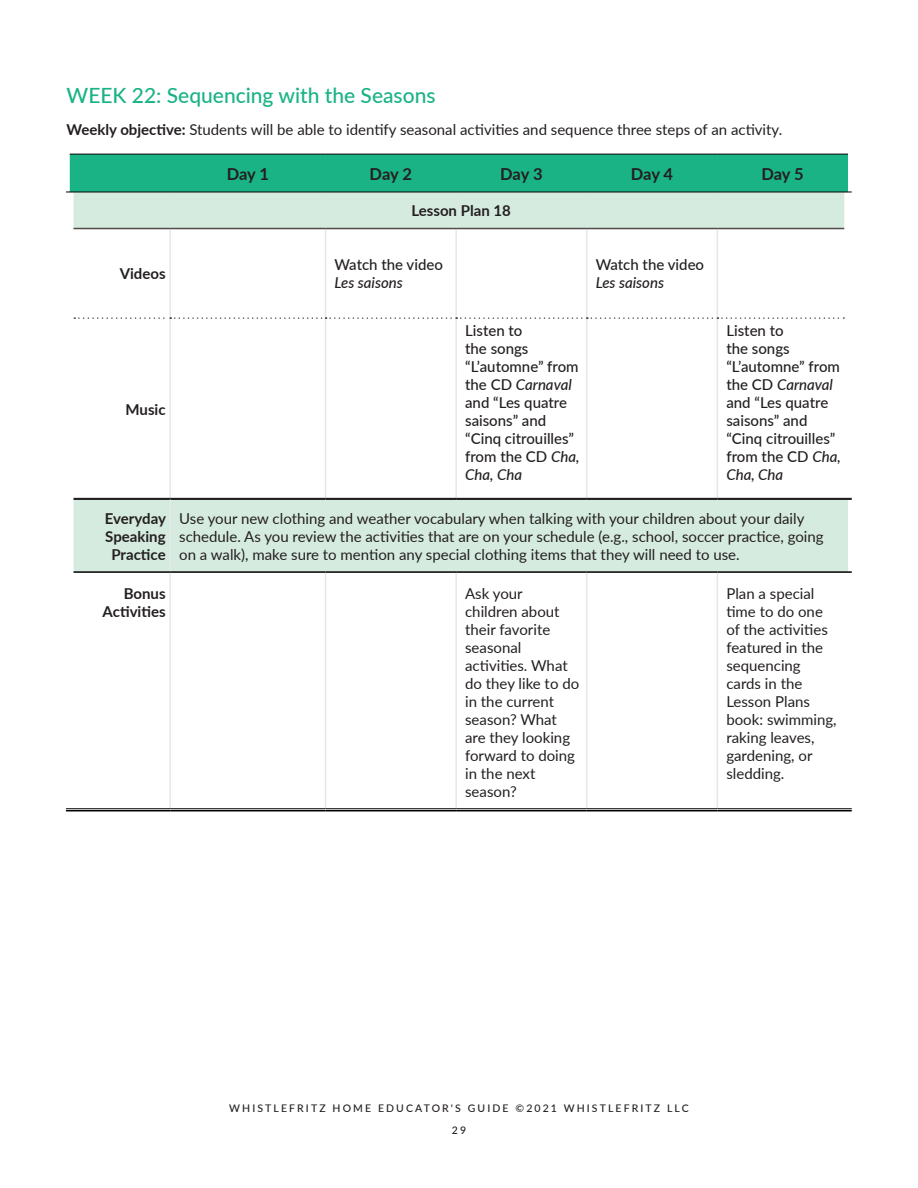
<style>
.page{position:relative;width:918px;height:1188px;background:#fff}
.page>*{position:absolute;margin:0;border:0;box-sizing:border-box;transform-origin:0 0}
.t1{font:500 21px "Lato";color:#1ab386}
.t2{font:700 16.5px "Lato";letter-spacing:-.015em;color:#231f20}
.t3{font:15px/18px "Lato";color:#231f20}
.t4{font:500 15px/18px "Lato";color:#231f20}
.t5{font:700 15px/18px "Lato";color:#231f20;text-align:center}
.t6{font:italic 500 15px "Lato";color:#231f20}
.t7{font:500 10.5px/21.1px "Lato";letter-spacing:.2em;color:#231f20;text-align:center}
.s1{font-weight:700}
.s2{font-style:italic}
</style>
<div class="page">
<div style="left:70px;top:155px;width:778px;height:37px;background:#1ab386"></div>
<svg style="left:74px;top:193px;width:774px;height:378px"></svg>
<div style="left:844px;top:192px;width:8px;height:37px;background:#fff"></div>
<div style="left:844px;top:229px;width:8px;height:89px;background:#fff"></div>
<div style="left:844px;top:318px;width:8px;height:180px;background:#fff"></div>
<hr style="left:169px;top:229px;width:2px;height:88px;background:#e6e7e9">
<hr style="left:325px;top:229px;width:1px;height:88px;background:#e6e7e9">
<hr style="left:455px;top:229px;width:2px;height:88px;background:#e6e7e9">
<hr style="left:586px;top:229px;width:2px;height:88px;background:#e6e7e9">
<hr style="left:717px;top:229px;width:1px;height:88px;background:#e6e7e9">
<hr style="left:169px;top:319px;width:2px;height:179px;background:#e6e7e9">
<hr style="left:325px;top:319px;width:1px;height:179px;background:#e6e7e9">
<hr style="left:455px;top:319px;width:2px;height:179px;background:#e6e7e9">
<hr style="left:586px;top:319px;width:2px;height:179px;background:#e6e7e9">
<hr style="left:717px;top:319px;width:1px;height:179px;background:#e6e7e9">
<hr style="left:169px;top:573px;width:2px;height:235px;background:#e6e7e9">
<hr style="left:325px;top:573px;width:1px;height:235px;background:#e6e7e9">
<hr style="left:455px;top:573px;width:2px;height:235px;background:#e6e7e9">
<hr style="left:586px;top:573px;width:2px;height:235px;background:#e6e7e9">
<hr style="left:717px;top:573px;width:1px;height:235px;background:#e6e7e9">
<svg style="left:74px;top:317px;width:771px;height:2px"></svg>
<hr style="left:74px;top:498px;width:96px;height:1px;background:#000">
<hr style="left:74px;top:499px;width:96px;height:1px;background:#000">
<hr style="left:170px;top:498px;width:156px;height:1px;background:#000">
<hr style="left:170px;top:499px;width:156px;height:1px;background:#000">
<hr style="left:326px;top:498px;width:130px;height:1px;background:#000">
<hr style="left:326px;top:499px;width:130px;height:1px;background:#000">
<hr style="left:456px;top:498px;width:131px;height:1px;background:#000">
<hr style="left:456px;top:499px;width:131px;height:1px;background:#000">
<hr style="left:587px;top:498px;width:130px;height:1px;background:#000">
<hr style="left:587px;top:499px;width:130px;height:1px;background:#000">
<hr style="left:717px;top:498px;width:135px;height:1px;background:#000">
<hr style="left:717px;top:499px;width:135px;height:1px;background:#000">
<hr style="left:169px;top:500px;width:2px;height:71px;background:#e6e7e9">
<hr style="left:70px;top:154px;width:100px;height:1px;background:#000">
<hr style="left:170px;top:154px;width:156px;height:1px;background:#000">
<hr style="left:326px;top:154px;width:130px;height:1px;background:#000">
<hr style="left:456px;top:154px;width:131px;height:1px;background:#000">
<hr style="left:587px;top:154px;width:130px;height:1px;background:#000">
<hr style="left:717px;top:154px;width:131px;height:1px;background:#000">
<hr style="left:66px;top:192px;width:104px;height:1px;background:#000">
<hr style="left:170px;top:192px;width:156px;height:1px;background:#000">
<hr style="left:326px;top:192px;width:130px;height:1px;background:#000">
<hr style="left:456px;top:192px;width:131px;height:1px;background:#000">
<hr style="left:587px;top:192px;width:130px;height:1px;background:#000">
<hr style="left:717px;top:192px;width:135px;height:1px;background:#000">
<hr style="left:74px;top:571px;width:96px;height:2px;background:#000">
<hr style="left:170px;top:571px;width:156px;height:2px;background:#000">
<hr style="left:326px;top:571px;width:130px;height:2px;background:#000">
<hr style="left:456px;top:571px;width:131px;height:2px;background:#000">
<hr style="left:587px;top:571px;width:130px;height:2px;background:#000">
<hr style="left:717px;top:571px;width:135px;height:2px;background:#000">
<hr style="left:66px;top:808px;width:104px;height:1px;background:#000">
<hr style="left:66px;top:810px;width:104px;height:1px;background:#000">
<hr style="left:170px;top:808px;width:156px;height:1px;background:#000">
<hr style="left:170px;top:810px;width:156px;height:1px;background:#000">
<hr style="left:326px;top:808px;width:130px;height:1px;background:#000">
<hr style="left:326px;top:810px;width:130px;height:1px;background:#000">
<hr style="left:456px;top:808px;width:131px;height:1px;background:#000">
<hr style="left:456px;top:810px;width:131px;height:1px;background:#000">
<hr style="left:587px;top:808px;width:130px;height:1px;background:#000">
<hr style="left:587px;top:810px;width:130px;height:1px;background:#000">
<hr style="left:717px;top:808px;width:135px;height:1px;background:#000">
<hr style="left:717px;top:810px;width:135px;height:1px;background:#000">
<hr style="left:74px;top:228px;width:96px;height:1px;background:#524a47">
<hr style="left:170px;top:228px;width:156px;height:1px;background:#524a47">
<hr style="left:326px;top:228px;width:130px;height:1px;background:#524a47">
<hr style="left:456px;top:228px;width:131px;height:1px;background:#524a47">
<hr style="left:587px;top:228px;width:130px;height:1px;background:#524a47">
<hr style="left:717px;top:228px;width:127px;height:1px;background:#524a47">
<h1 class="t1" style="left:67px;top:81px;width:370px">WEEK 22: Sequencing with the Seasons</h1>
<p class="t3" style="left:67px;top:120px;width:717px"><span class="s1">Weekly objective:</span> Students will be able to identify seasonal activities and sequence three steps of an activity.</p>
<p class="t2" style="left:227px;top:162px;width:44px">Day 1</p>
<p class="t2" style="left:370px;top:162px;width:44px">Day 2</p>
<p class="t2" style="left:500px;top:162px;width:44px">Day 3</p>
<p class="t2" style="left:631px;top:162px;width:44px">Day 4</p>
<p class="t2" style="left:762px;top:162px;width:44px">Day 5</p>
<p class="t5" style="left:411px;top:201px;width:101px">Lesson Plan 18</p>
<p class="t5" style="left:120px;top:264px;width:47px">Videos</p>
<p class="t5" style="left:126px;top:399px;width:42px">Music</p>
<p class="t4" style="left:335px;top:255px;width:110px">Watch the video</p>
<p class="t6" style="left:335px;top:272px;width:70px">Les saisons</p>
<p class="t4" style="left:596px;top:255px;width:110px">Watch the video</p>
<p class="t6" style="left:596px;top:272px;width:70px">Les saisons</p>
<p class="t4" style="left:465px;top:321px;width:116px">Listen to<br>the songs “L’automne” from the CD <span class="s2">Carnaval </span>and “Les quatre saisons” and “Cinq citrouilles” from the CD <span class="s2">Cha,<br>Cha, Cha</span></p>
<p class="t4" style="left:726px;top:321px;width:116px">Listen to<br>the songs “L’automne” from the CD <span class="s2">Carnaval </span>and “Les quatre saisons” and “Cinq citrouilles” from the CD <span class="s2">Cha,<br>Cha, Cha</span></p>
<p class="t5" style="left:105px;top:508px;width:63px">Everyday<br>Speaking<br>Practice</p>
<p class="t3" style="left:179px;top:508px;width:646px">Use your new clothing and weather vocabulary when talking with your children about your daily schedule. As you review the activities that are on your schedule (e.g., school, soccer practice, going on a walk), make sure to mention any special clothing items that they will need to use.</p>
<p class="t5" style="left:103px;top:584px;width:65px;text-align:right">Bonus<br>Activities</p>
<p class="t3" style="left:465px;top:584px;width:116px">Ask your<br>children about their favorite seasonal activities. What do they like to do in the current season? What are they looking forward to doing in the next season?</p>
<p class="t3" style="left:726px;top:584px;width:112px">Plan a special time to do one of the activities featured in the sequencing cards in the<br>Lesson Plans book: swimming, raking leaves, gardening, or sledding.</p>
<p class="t7" style="left:229px;top:1098px;width:461px">WHISTLEFRITZ HOME EDUCATOR'S GUIDE ©2021 WHISTLEFRITZ LLC<br>29</p>
</div>
